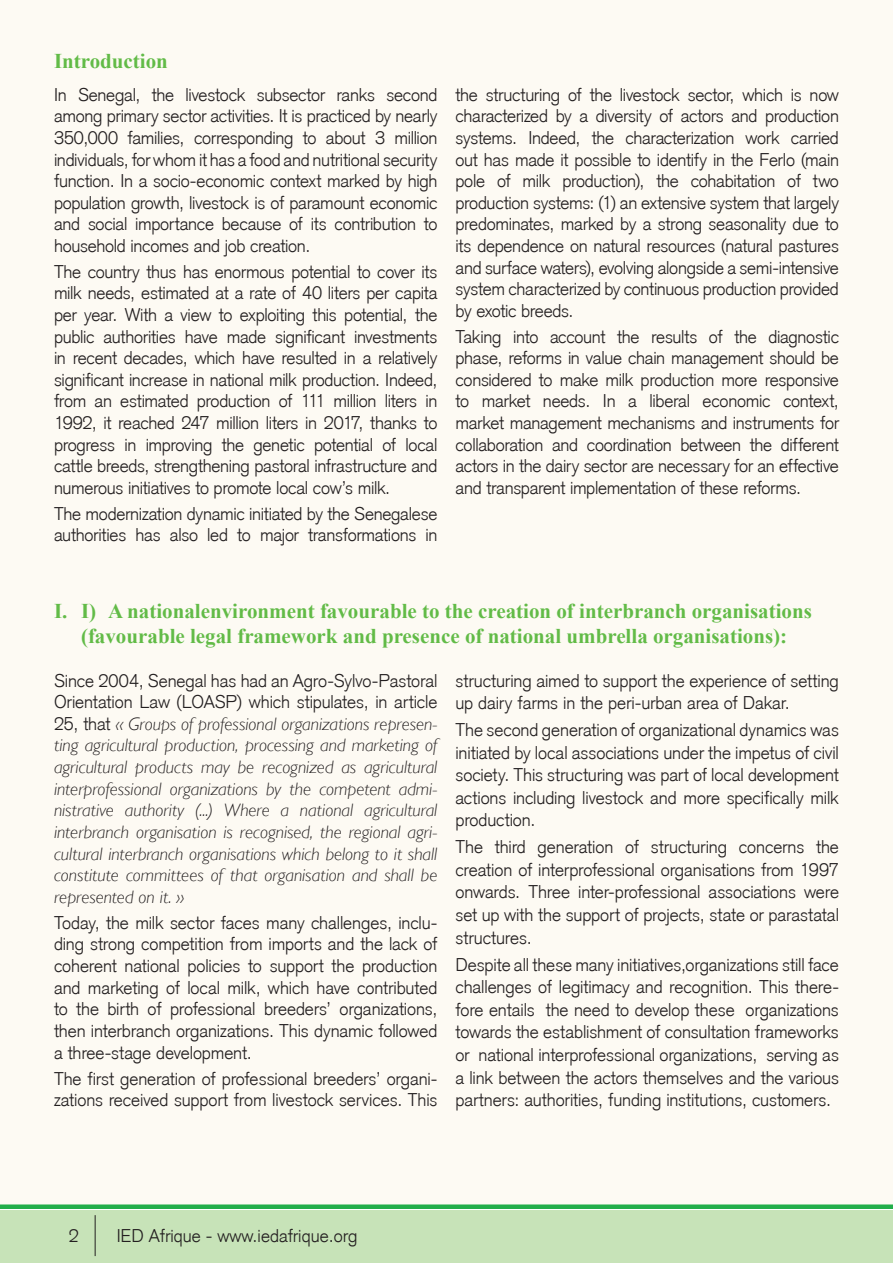
<style>
.page{position:relative;width:893px;height:1263px;background:#fff}
.page>*{position:absolute;margin:0;border:0;box-sizing:border-box;transform-origin:0 0}
.t1{font:700 21px/25.2px "Times New Roman";color:#62bb47;text-align:center}
.t2{font:300 18px/21.6px "Akzidenz Grotesk";letter-spacing:-.01em;color:#231f20;text-align:justify}
.t3{font:italic 300 18px/21.6px "Gill Sans";color:#231f20;text-align:justify}
.s1{font-family:"Akzidenz Grotesk";font-style:normal}
</style>
<div class="page">
<div style="left:0;top:1210px;width:893px;height:53px;background:#c7e3b8"></div>
<div style="left:0;top:0;width:893px;height:1204px;background:#fdfaf3"></div>
<hr style="left:95px;top:1215px;width:1px;height:41px;background:#231f20">
<div style="left:0;top:1204px;width:893px;height:5px;background:#22ae4a"></div>
<p class="t1" style="left:54px;top:48px;width:115px">Introduction</p>
<p class="t2" style="left:54px;top:84px;width:385px">In Senegal, the livestock subsector ranks second among primary sector activities. It is practiced by nearly 350,000 families, corresponding to about 3 million individuals, for whom it has a food and nutritional security function. In a socio-economic context marked by high population growth, livestock is of paramount economic and social importance because of its contribution to household incomes and job creation.</p>
<p class="t2" style="left:54px;top:261px;width:385px">The country thus has enormous potential to cover its milk needs, estimated at a rate of 40 liters per capita per year. With a view to exploiting this potential, the public authorities have made significant investments in recent decades, which have resulted in a relatively significant increase in national milk production. Indeed, from an estimated production of 111 million liters in 1992, it reached 247 million liters in 2017, thanks to progress in improving the genetic potential of local cattle breeds, strengthening pastoral infrastructure and numerous initiatives to promote local cow’s milk.</p>
<p class="t2" style="left:54px;top:503px;width:385px">The modernization dynamic initiated by the Senegalese authorities has also led to major transformations in</p>
<p class="t2" style="left:455px;top:84px;width:385px">the structuring of the livestock sector, which is now characterized by a diversity of actors and production systems. Indeed, the characterization work carried out has made it possible to identify in the Ferlo (main pole of milk production), the cohabitation of two production systems: (1) an extensive system that largely predominates, marked by a strong seasonality due to its dependence on natural resources (natural pastures and surface waters), evolving alongside a semi-intensive system characterized by continuous production provided by exotic breeds.</p>
<p class="t2" style="left:455px;top:326px;width:385px">Taking into account the results of the diagnostic phase, reforms in value chain management should be considered to make milk production more responsive to market needs. In a liberal economic context, market management mechanisms and instruments for collaboration and coordination between the different actors in the dairy sector are necessary for an effective and transparent implementation of these reforms.</p>
<p class="t1" style="left:54px;top:598px;width:759px">I. I) A nationalenvironment favourable to the creation of interbranch organisations (favourable legal framework and presence of national umbrella organisations):</p>
<p class="t3" style="left:54px;top:670px;width:385px"><span class="s1">Since 2004, Senegal has had an Agro-Sylvo-Pastoral Orientation Law (LOASP) which stipulates, in article 25, that</span> « Groups of professional organizations represen&shy;ting agricultural production, processing and marketing of agricultural products may be recognized as agricultural interprofessional organizations by the competent admi&shy;nistrative authority (...) Where a national agricultural interbranch organisation is recognised, the regional agri&shy;cultural interbranch organisations which belong to it shall constitute committees of that organisation and shall be represented on it. »</p>
<p class="t2" style="left:54px;top:912px;width:385px">Today, the milk sector faces many challenges, inclu&shy;ding strong competition from imports and the lack of coherent national policies to support the production and marketing of local milk, which have contributed to the birth of professional breeders’ organizations, then interbranch organizations. This dynamic followed a three-stage development.</p>
<p class="t2" style="left:54px;top:1068px;width:385px">The first generation of professional breeders’ organi&shy;zations received support from livestock services. This</p>
<p class="t2" style="left:455px;top:669px;width:385px;line-height:22.6px">structuring aimed to support the experience of setting up dairy farms in the peri-urban area of Dakar.</p>
<p class="t2" style="left:455px;top:718px;width:385px;line-height:22.6px">The second generation of organizational dynamics was initiated by local associations under the impetus of civil society. This structuring was part of local development actions including livestock and more specifically milk production.</p>
<p class="t2" style="left:455px;top:836px;width:385px;line-height:22.6px">The third generation of structuring concerns the creation of interprofessional organisations from 1997 onwards. Three inter-professional associations were set up with the support of projects, state or parastatal structures.</p>
<p class="t2" style="left:455px;top:953px;width:385px;line-height:22.6px">Despite all these many initiatives,organizations still face challenges of legitimacy and recognition. This there&shy;fore entails the need to develop these organizations towards the establishment of consultation frameworks or national interprofessional organizations, serving as a link between the actors themselves and the various partners: authorities, funding institutions, customers.</p>
<p class="t2" style="left:69px;top:1225px;width:12px">2</p>
<p class="t2" style="left:117px;top:1225px;width:242px">IED Afrique - www.iedafrique.org</p>
</div>
